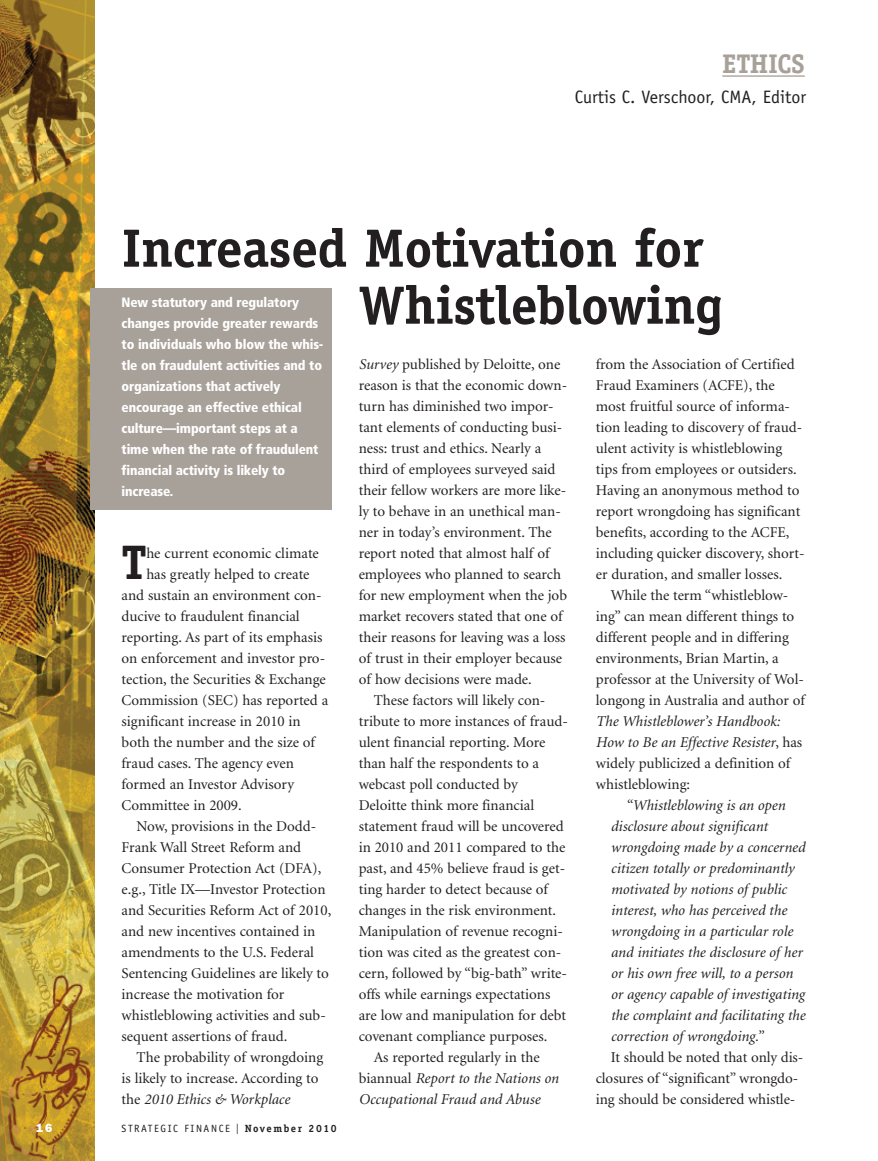
<style>
.page{position:relative;width:878px;height:1161px;background:#fff}
.page>*{position:absolute;margin:0;border:0;box-sizing:border-box;transform-origin:0 0}
.t1{font:700 54px/57px "Officina Serif";letter-spacing:-.01em;color:#231f20}
.t2{font:700 48.6px "Officina Serif";color:#231f20}
.t3{font:700 27px "Officina Serif";letter-spacing:-.015em;color:#a8a199}
.t4{font:18px "Officina Sans";color:#231f20}
.t5{font:15px/21px "Minion";color:#231f20}
.t6{font:italic 15px/21px "Minion";color:#231f20}
.t7{font:900 condensed 13.5px/21px "Frutiger";letter-spacing:-.01em;color:#fff}
.t8{font:800 12px "Franklin Gothic";color:#fff}
.t9{font:10.5px "Officina Sans";letter-spacing:.15em;color:#231f20}
.s1{font-style:italic}
.s2{font-style:normal}
.s3{font-family:"Franklin Gothic";font-size:15px}
.s4{font-family:"Officina Serif";font-weight:700}
</style>
<div class="page">
<hr style="left:722px;top:75px;width:82px;height:2px;background:#a8a199">
<img style="left:0;top:0;width:94px;height:1161px">
<div style="left:90px;top:288px;width:242px;height:222px;background:#a8a199"></div>
<h3 class="t3" style="left:722px;top:54px;width:84px">ETHICS</h3>
<p class="t4" style="left:574px;top:90px;width:233px">Curtis C. Verschoor, CMA, Editor</p>
<h1 class="t1" style="left:359px;top:224px;width:366px;text-indent:-237px">Increased Motivation for<br>Whistleblowing</h1>
<p class="t7" style="left:122px;top:293px;width:203px">New statutory and regulatory changes provide greater rewards to individuals who blow the whis&shy;tle on fraudulent activities and to organizations that actively encourage an effective ethical culture—important steps at a time when the rate of fraudulent financial activity is likely to increase.</p>
<p class="t5" style="left:358px;top:355px;width:210px"><span class="s1">Survey</span> published by Deloitte, one reason is that the economic down&shy;turn has diminished two impor&shy;tant elements of conducting busi&shy;ness: trust and ethics. Nearly a third of employees surveyed said their fellow workers are more like&shy;ly to behave in an unethical man&shy;ner in today’s environment. The report noted that almost half of employees who planned to search for new employment when the job market recovers stated that one of their reasons for leaving was a loss of trust in their employer because of how decisions were made.</p>
<p class="t5" style="left:374px;top:691px;width:173px">These factors will likely con-</p>
<p class="t5" style="left:358px;top:712px;width:211px">tribute to more instances of fraud-</p>
<p class="t5" style="left:358px;top:733px;width:188px">ulent financial reporting. More</p>
<p class="t5" style="left:358px;top:754px;width:182px">than half the respondents to a</p>
<p class="t5" style="left:358px;top:775px;width:160px">webcast poll conducted by</p>
<p class="t5" style="left:358px;top:796px;width:177px">Deloitte think more financial</p>
<p class="t5" style="left:358px;top:817px;width:206px">statement fraud will be uncovered</p>
<p class="t5" style="left:358px;top:838px;width:208px">in 2010 and 2011 compared to the</p>
<p class="t5" style="left:358px;top:859px;width:208px">past, and 45% believe fraud is get-</p>
<p class="t5" style="left:358px;top:880px;width:191px">ting harder to detect because of</p>
<p class="t5" style="left:358px;top:901px;width:199px">changes in the risk environment.</p>
<p class="t5" style="left:358px;top:922px;width:205px">Manipulation of revenue recogni-</p>
<p class="t5" style="left:358px;top:943px;width:204px">tion was cited as the greatest con-</p>
<p class="t5" style="left:358px;top:964px;width:210px">cern, followed by “big-bath” write-</p>
<p class="t5" style="left:358px;top:985px;width:193px">offs while earnings expectations</p>
<p class="t5" style="left:358px;top:1006px;width:209px">are low and manipulation for debt</p>
<p class="t5" style="left:358px;top:1027px;width:190px">covenant compliance purposes.</p>
<p class="t5" style="left:374px;top:1048px;width:167px">As reported regularly in the</p>
<p class="t6" style="left:358px;top:1069px;width:201px"><span class="s2">biannual</span> Report to the Nations on</p>
<p class="t6" style="left:358px;top:1090px;width:183px">Occupational Fraud and Abuse</p>
<p class="t5" style="left:596px;top:355px;width:210px">from the Association of Certified Fraud Examiners (ACFE), the most fruitful source of informa&shy;tion leading to discovery of fraud&shy;ulent activity is whistleblowing tips from employees or outsiders.<br>Having an anonymous method to report wrongdoing has significant benefits, according to the ACFE, including quicker discovery, short&shy;er duration, and smaller losses.</p>
<p class="t5" style="left:596px;top:586px;width:210px;text-indent:15px">While the term “whistleblow&shy;ing” can mean different things to different people and in differing environments, Brian Martin, a professor at the University of Wol&shy;longong in Australia and author of</p>
<p class="t6" style="left:595px;top:712px;width:208px">The Whistleblower’s Handbook:<br>How to Be an Effective Resister<span class="s2">, has widely publicized a definition of whistleblowing:</span></p>
<p class="t6" style="left:610px;top:796px;width:196px;text-indent:15px">“Whistleblowing is an open disclosure about significant wrongdoing made by a concerned citizen totally or predominantly motivated by notions of public interest, who has perceived the wrongdoing in a particular role and initiates the disclosure of her or his own free will, to a person or agency capable of investigating the complaint and facilitating the correction of wrongdoing.”</p>
<p class="t5" style="left:596px;top:1048px;width:209px;text-indent:15px">It should be noted that only dis&shy;closures of “significant” wrongdo&shy;ing should be considered whistle-</p>
<h2 class="t2" style="left:122px;top:544px;width:27px">T</h2>
<p class="t5" style="left:146px;top:544px;width:174px">he current economic climate</p>
<p class="t5" style="left:146px;top:565px;width:165px">has greatly helped to create</p>
<p class="t5" style="left:122px;top:586px;width:201px">and sustain an environment con-</p>
<p class="t5" style="left:122px;top:607px;width:179px">ducive to fraudulent financial</p>
<p class="t5" style="left:122px;top:628px;width:202px">reporting. As part of its emphasis</p>
<p class="t5" style="left:122px;top:649px;width:205px">on enforcement and investor pro-</p>
<p class="t5" style="left:122px;top:670px;width:206px">tection, the Securities &amp; Exchange</p>
<p class="t5" style="left:122px;top:691px;width:208px">Commission (SEC) has reported a</p>
<p class="t5" style="left:122px;top:712px;width:181px">significant increase in 2010 in</p>
<p class="t5" style="left:122px;top:733px;width:195px">both the number and the size of</p>
<p class="t5" style="left:122px;top:754px;width:174px">fraud cases. The agency even</p>
<p class="t5" style="left:122px;top:775px;width:174px">formed an Investor Advisory</p>
<p class="t5" style="left:122px;top:796px;width:122px">Committee in 2009.</p>
<p class="t5" style="left:136px;top:817px;width:181px">Now, provisions in the Dodd-</p>
<p class="t5" style="left:122px;top:838px;width:181px">Frank Wall Street Reform and</p>
<p class="t5" style="left:122px;top:859px;width:201px">Consumer Protection Act (DFA),</p>
<p class="t5" style="left:122px;top:880px;width:205px">e.g., Title IX—Investor Protection</p>
<p class="t5" style="left:122px;top:901px;width:211px">and Securities Reform Act of 2010,</p>
<p class="t5" style="left:122px;top:922px;width:195px">and new incentives contained in</p>
<p class="t5" style="left:122px;top:943px;width:194px">amendments to the U.S. Federal</p>
<p class="t5" style="left:122px;top:964px;width:209px">Sentencing Guidelines are likely to</p>
<p class="t5" style="left:122px;top:985px;width:164px">increase the motivation for</p>
<p class="t5" style="left:122px;top:1006px;width:206px">whistleblowing activities and sub-</p>
<p class="t5" style="left:122px;top:1027px;width:167px">sequent assertions of fraud.</p>
<p class="t5" style="left:136px;top:1048px;width:188px">The probability of wrongdoing</p>
<p class="t5" style="left:122px;top:1069px;width:198px">is likely to increase. According to</p>
<p class="t6" style="left:122px;top:1090px;width:170px"><span class="s2">the</span> 2010 Ethics &amp; Workplace</p>
<p class="t8" style="left:36px;top:1124px;width:18px">16</p>
<p class="t9" style="left:122px;top:1125px;width:217px">STRATEGIC FINANCE <span class="s3">I</span> <span class="s4">November 2010</span></p>
</div>
